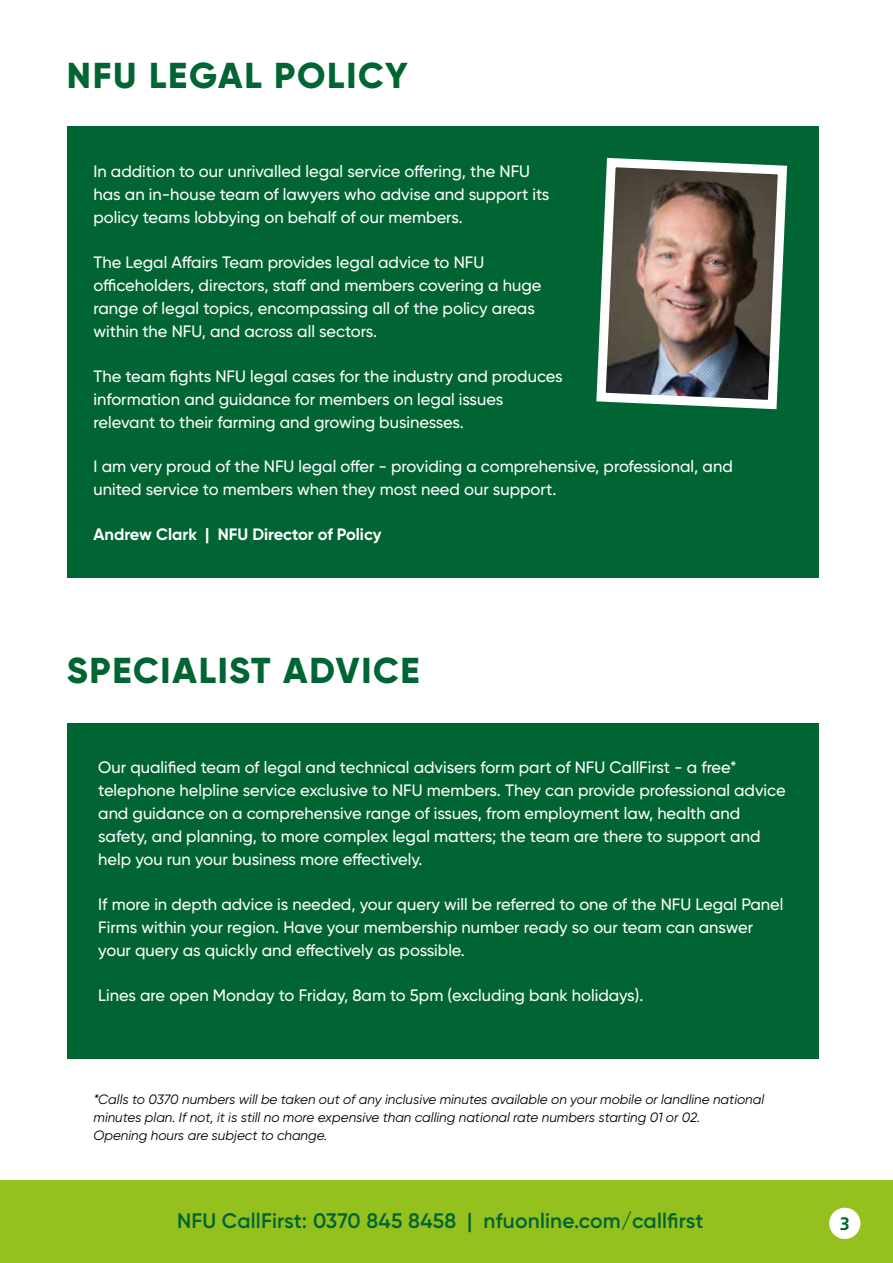
<style>
.page{position:relative;width:893px;height:1263px;background:#fff}
.page>*{position:absolute;margin:0;border:0;box-sizing:border-box;transform-origin:0 0}
.t1{font:800 36px "Gilroy";letter-spacing:.05em;color:#006533}
.t2{font:600 21px "Gilroy";letter-spacing:.01em;color:#006533}
.t3{font:700 18px "Frutiger LT Std";color:#006533}
.t4{font:500 16.5px/22.8px "Gilroy";color:#fff}
.t5{font:700 16.5px "Gilroy";color:#fff}
.t6{font:italic 13.5px/18px "Gilroy";color:#000}
</style>
<div class="page">
<div style="left:0;top:1180px;width:893px;height:83px;background:#95c11f"></div>
<div style="left:67px;top:127px;width:752px;height:451px;background:#006533"></div>
<div style="left:67px;top:723px;width:752px;height:336px;background:#006533"></div>
<img style="left:596px;top:157px;width:192px;height:253px">
<div style="left:829px;top:1208px;width:31px;height:31px;background:#fff;border-radius:50%"></div>
<h1 class="t1" style="left:67px;top:53px;width:342px">NFU LEGAL POLICY</h1>
<p class="t4" style="left:94px;top:160px;width:457px">In addition to our unrivalled legal service offering, the NFU has an in-house team of lawyers who advise and support its policy teams lobbying on behalf of our members.</p>
<p class="t4" style="left:94px;top:251px;width:449px">The Legal Affairs Team provides legal advice to NFU officeholders, directors, staff and members covering a huge range of legal topics, encompassing all of the policy areas within the NFU, and across all sectors.</p>
<p class="t4" style="left:94px;top:365px;width:471px">The team fights NFU legal cases for the industry and produces information and guidance for members on legal issues relevant to their farming and growing businesses.</p>
<p class="t4" style="left:94px;top:455px;width:641px">I am very proud of the NFU legal offer - providing a comprehensive, professional, and united service to members when they most need our support.</p>
<p class="t5" style="left:94px;top:524px;width:289px">Andrew Clark | NFU Director of Policy</p>
<h1 class="t1" style="left:67px;top:648px;width:354px">SPECIALIST ADVICE</h1>
<p class="t4" style="left:98px;top:756px;width:689px">Our qualified team of legal and technical advisers form part of NFU CallFirst - a free* telephone helpline service exclusive to NFU members. They can provide professional advice and guidance on a comprehensive range of issues, from employment law, health and safety, and planning, to more complex legal matters; the team are there to support and help you run your business more effectively.</p>
<p class="t4" style="left:98px;top:893px;width:687px">If more in depth advice is needed, your query will be referred to one of the NFU Legal Panel<br>Firms within your region. Have your membership number ready so our team can answer your query as quickly and effectively as possible.</p>
<p class="t4" style="left:98px;top:984px;width:547px">Lines are open Monday to Friday, 8am to 5pm (excluding bank holidays).</p>
<p class="t6" style="left:94px;top:1090px;width:672px">*Calls to 0370 numbers will be taken out of any inclusive minutes available on your mobile or landline national minutes plan. If not, it is still no more expensive than calling national rate numbers starting 01 or 02.<br>Opening hours are subject to change.</p>
<p class="t2" style="left:177px;top:1207px;width:528px">NFU CallFirst: 0370 845 8458 | nfuonline.com/callfirst</p>
<p class="t3" style="left:840px;top:1213px;width:12px">3</p>
</div>
